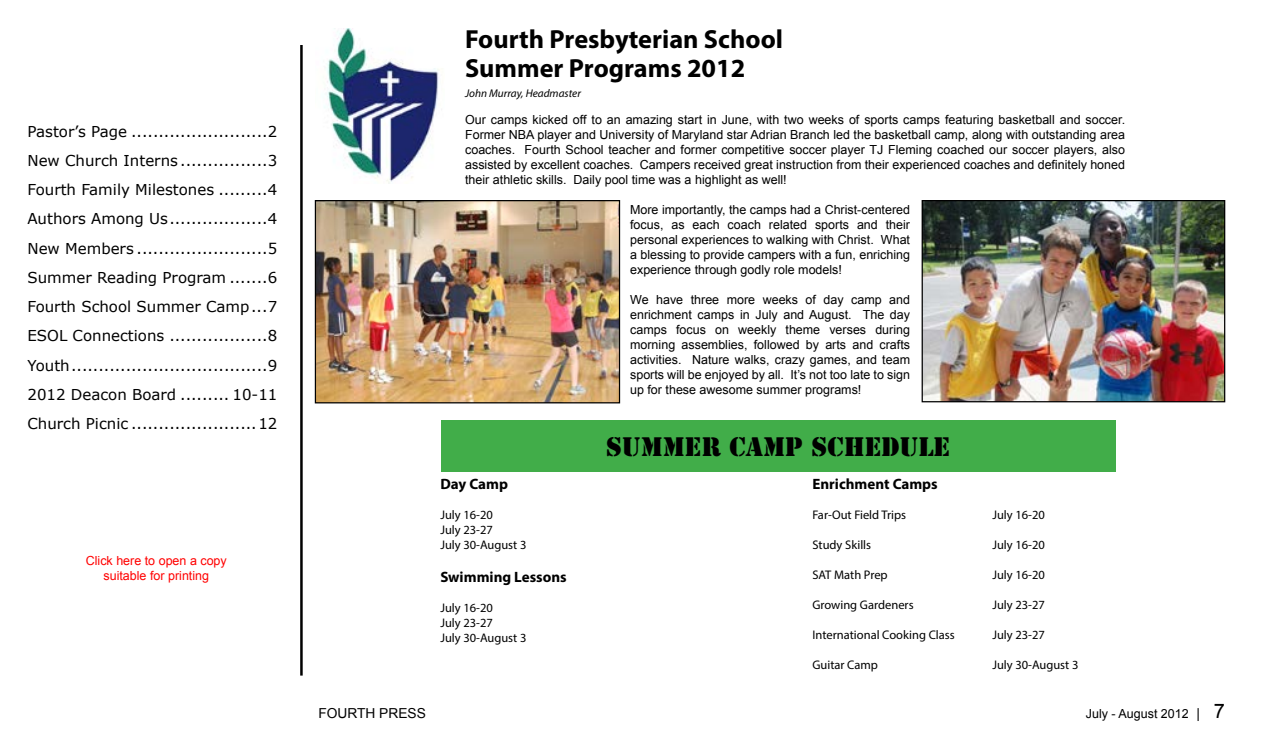
<style>
.page{position:relative;width:1270px;height:750px;background:#fff}
.page>*{position:absolute;margin:0;border:0;box-sizing:border-box;transform-origin:0 0}
.t1{font:700 26.25px/28.8px "Myriad Pro";color:#000}
.t2{font:25px "Stencil Std";color:#000}
.t3{font:15px/29.2px "Verdana";color:#000;text-align:justify}
.t4{font:700 15px "Myriad Pro";color:#000}
.t5{font:13.75px "Arial";color:#000}
.t6{font:12.5px/15px "Arial";color:#000;text-align:justify}
.t7{font:12.5px/15px "Myriad Pro";color:#000}
.t8{font:12.5px/15px "Arial";color:#f00;text-align:center}
.t9{font:italic 11.25px "Myriad Pro";color:#000}
.s1{font-size:13.75px}
.s2{font-size:20px}
</style>
<div class="page">
<hr style="left:300px;top:45px;width:3px;height:631px;background:#000">
<div style="left:441px;top:420px;width:674px;height:51px;background:#41ad49"></div>
<img style="left:317px;top:202px;width:301px;height:199px">
<div style="left:315px;top:200px;width:305px;height:203px;border:1px solid #000"></div>
<img style="left:924px;top:202px;width:299px;height:198px">
<div style="left:922px;top:200px;width:303px;height:202px;border:1px solid #000"></div>
<img style="left:324px;top:29px;width:115px;height:154px">
<p class="t3" style="left:27px;top:116px;width:252px">Pastor’s Page .........................2<br>New Church Interns ................3<br>Fourth Family Milestones .........4<br>Authors Among Us..................4<br>New Members ........................5<br>Summer Reading Program .......6<br>Fourth School Summer Camp...7<br>ESOL Connections ..................8<br>Youth....................................9<br>2012 Deacon Board ......... 10-11<br>Church Picnic .......................12</p>
<p class="t8" style="left:86px;top:553px;width:143px">Click here to open a copy suitable for printing</p>
<h1 class="t1" style="left:465px;top:24px;width:319px">Fourth Presbyterian School<br>Summer Programs 2012</h1>
<p class="t9" style="left:465px;top:86px;width:117px">John Murray, Headmaster</p>
<p class="t6" style="left:465px;top:112px;width:662px">Our camps kicked off to an amazing start in June, with two weeks of sports camps featuring basketball and soccer.<br>Former NBA player and University of Maryland star Adrian Branch led the basketball camp, along with outstanding area coaches. Fourth School teacher and former competitive soccer player TJ Fleming coached our soccer players, also assisted by excellent coaches. Campers received great instruction from their experienced coaches and definitely honed their athletic skills. Daily pool time was a highlight as well!</p>
<p class="t6" style="left:630px;top:202px;width:281px">More importantly, the camps had a Christ-centered focus, as each coach related sports and their personal experiences to walking with Christ. What a blessing to provide campers with a fun, enriching experience through godly role models!</p>
<p class="t6" style="left:630px;top:292px;width:282px">We have three more weeks of day camp and enrichment camps in July and August. The day camps focus on weekly theme verses during morning assemblies, followed by arts and crafts activities. Nature walks, crazy games, and team sports will be enjoyed by all. It’s not too late to sign up for these awesome summer programs!</p>
<p class="t4" style="left:440px;top:474px;width:69px">Day Camp</p>
<p class="t7" style="left:440px;top:507px;width:88px">July 16-20<br>July 23-27<br>July 30-August 3</p>
<p class="t4" style="left:440px;top:567px;width:128px">Swimming Lessons</p>
<p class="t7" style="left:440px;top:600px;width:88px">July 16-20<br>July 23-27<br>July 30-August 3</p>
<h2 class="t2" style="left:606px;top:431px;width:345px">SUMMER CAMP SCHEDULE</h2>
<p class="t4" style="left:812px;top:474px;width:127px">Enrichment Camps</p>
<p class="t7" style="left:812px;top:507px;width:95px">Far-Out Field Trips</p>
<p class="t7" style="left:992px;top:507px;width:54px">July 16-20</p>
<p class="t7" style="left:812px;top:537px;width:60px">Study Skills</p>
<p class="t7" style="left:992px;top:537px;width:54px">July 16-20</p>
<p class="t7" style="left:812px;top:567px;width:77px">SAT Math Prep</p>
<p class="t7" style="left:992px;top:567px;width:54px">July 16-20</p>
<p class="t7" style="left:812px;top:597px;width:103px">Growing Gardeners</p>
<p class="t7" style="left:992px;top:597px;width:54px">July 23-27</p>
<p class="t7" style="left:812px;top:627px;width:144px">International Cooking Class</p>
<p class="t7" style="left:992px;top:627px;width:54px">July 23-27</p>
<p class="t7" style="left:812px;top:657px;width:67px">Guitar Camp</p>
<p class="t7" style="left:992px;top:657px;width:88px">July 30-August 3</p>
<p class="t5" style="left:318px;top:704px;width:109px">FOURTH PRESS</p>
<p class="t6" style="left:1086px;top:706px;width:141px">July - August 2012 <span class="s1">|</span> <span class="s2">7</span></p>
</div>
